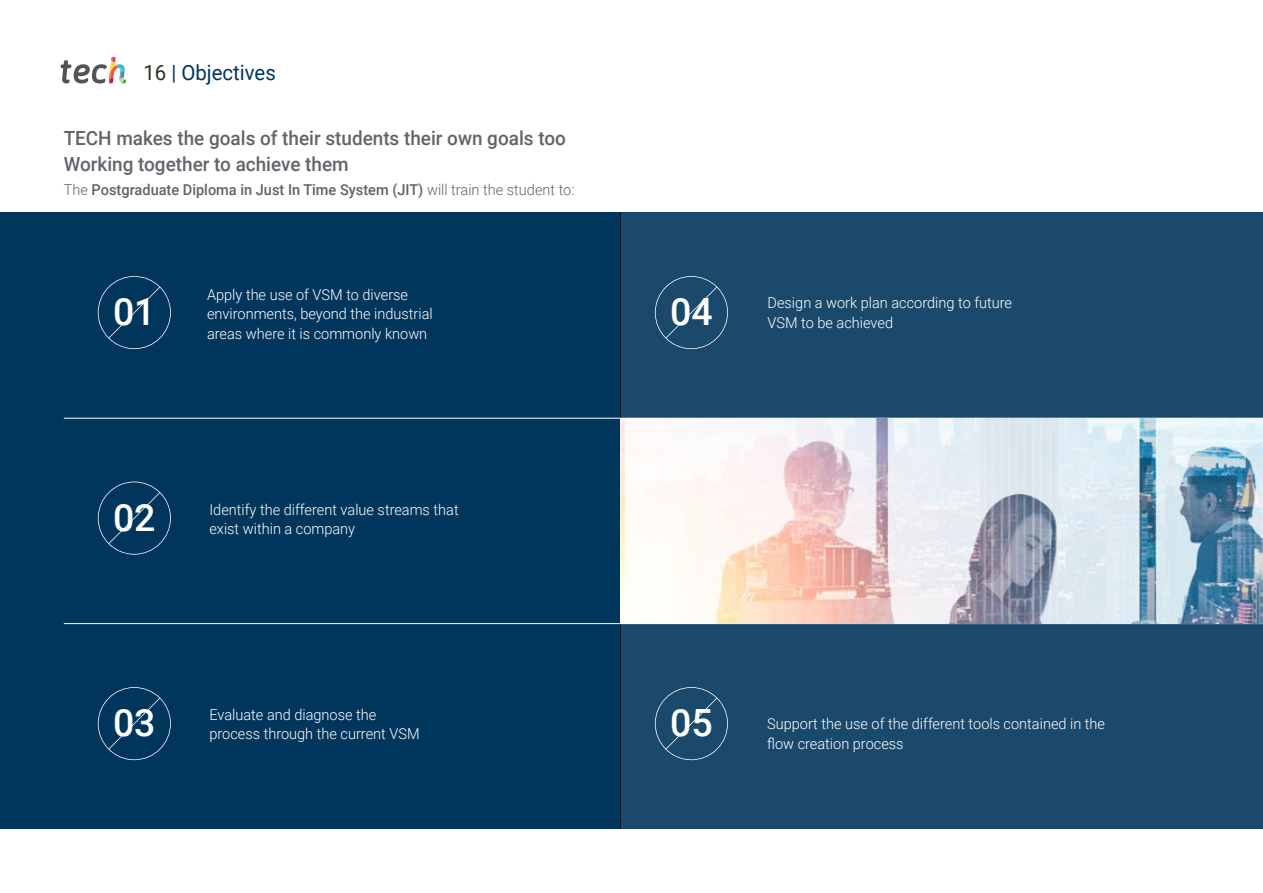
<style>
.page{position:relative;width:1263px;height:893px;background:#fff}
.page>*{position:absolute;margin:0;border:0;box-sizing:border-box;transform-origin:0 0}
.t1{font:500 37.5px "Roboto";color:#fff}
.t2{font:21px "Roboto";color:#00355e}
.t3{font:500 19.5px/25.5px "Roboto";color:#61646a}
.t4{font:300 15px/19.5px "Roboto";color:#fff}
.t5{font:500 15px "Roboto";color:#606466}
.s1{color:#312e20}
.s2{font-weight:300}
</style>
<div class="page">
<svg style="left:61px;top:57px;width:65px;height:27px"></svg>
<div style="left:621px;top:213px;width:642px;height:616px;background:#1a496c"></div>
<div style="left:0;top:213px;width:621px;height:616px;background:#00355c"></div>
<svg style="left:98px;top:276px;width:73px;height:73px"></svg>
<svg style="left:98px;top:687px;width:73px;height:73px"></svg>
<svg style="left:655px;top:687px;width:73px;height:73px"></svg>
<svg style="left:98px;top:482px;width:73px;height:73px"></svg>
<svg style="left:655px;top:276px;width:73px;height:73px"></svg>
<hr style="left:64px;top:418px;width:1199px;height:1px;background:#fff">
<hr style="left:64px;top:623px;width:1199px;height:1px;background:#fff">
<img style="left:621px;top:418px;width:642px;height:205px">
<h2 class="t2" style="left:144px;top:57px;width:134px"><span class="s1">16</span> | Objectives</h2>
<h3 class="t3" style="left:64px;top:125px;width:504px">TECH makes the goals of their students their own goals too<br>Working together to achieve them</h3>
<p class="t5" style="left:64px;top:179px;width:512px"><span class="s2">The</span> Postgraduate Diploma in Just In Time System (JIT) <span class="s2">will train the student to:</span></p>
<h1 class="t1" style="left:113px;top:286px;width:44px">01</h1>
<p class="t4" style="left:207px;top:284px;width:227px">Apply the use of VSM to diverse environments, beyond the industrial areas where it is commonly known</p>
<h1 class="t1" style="left:113px;top:491px;width:44px">02</h1>
<p class="t4" style="left:209px;top:499px;width:251px">Identify the different value streams that</p>
<p class="t4" style="left:209px;top:519px;width:147px">exist within a company</p>
<h1 class="t1" style="left:670px;top:286px;width:44px">04</h1>
<p class="t4" style="left:767px;top:293px;width:246px">Design a work plan according to future<br>VSM to be achieved</p>
<p class="t4" style="left:209px;top:704px;width:212px">Evaluate and diagnose the process through the current VSM</p>
<h1 class="t1" style="left:113px;top:697px;width:44px">03</h1>
<h1 class="t1" style="left:670px;top:697px;width:44px">05</h1>
<p class="t4" style="left:767px;top:714px;width:339px">Support the use of the different tools contained in the flow creation process</p>
</div>
